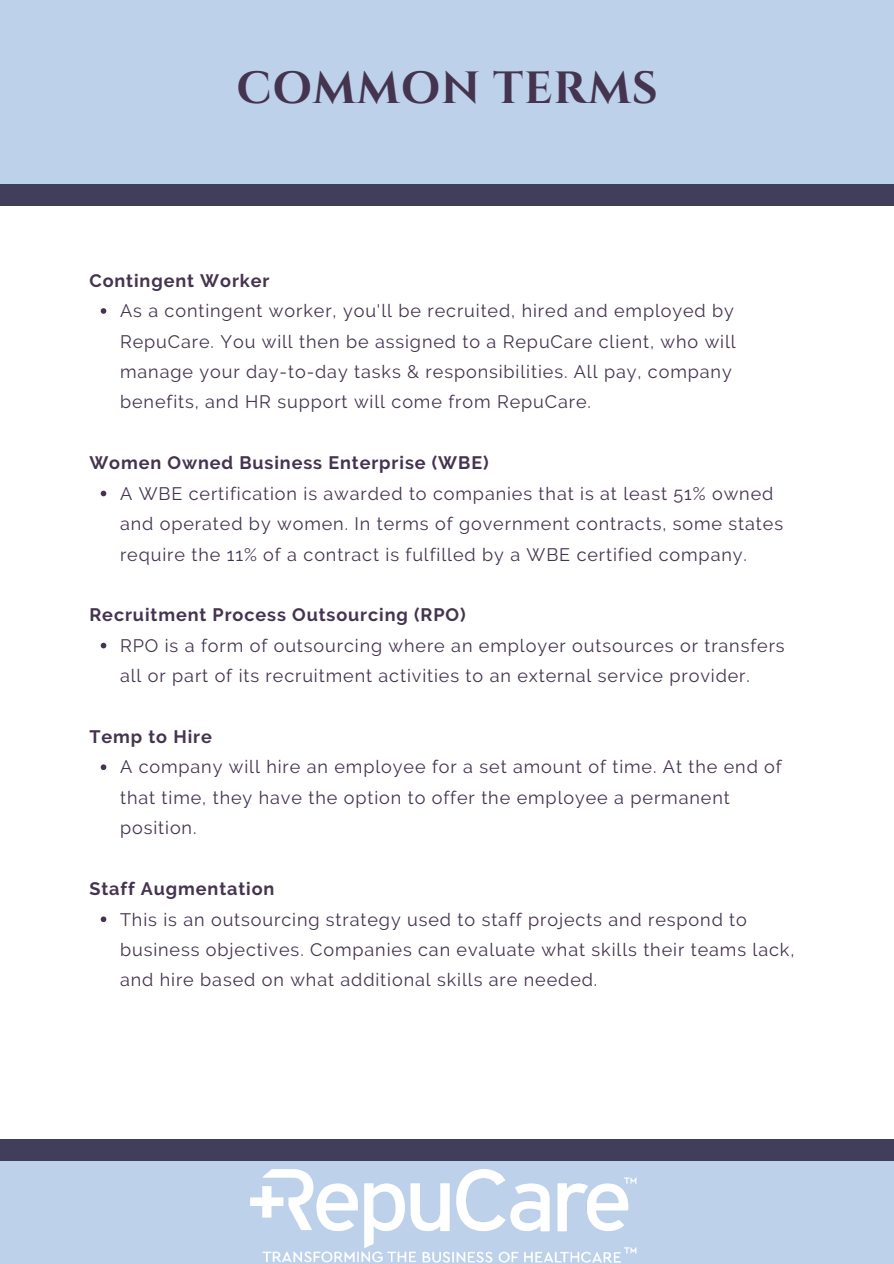
<style>
.page{position:relative;width:894px;height:1264px;background:#fff}
.page>*{position:absolute;margin:0;border:0;box-sizing:border-box;transform-origin:0 0}
.t1{font:700 45px "Cinzel";letter-spacing:.02em;color:#44344f}
.t2{font:18px/30.5px "Raleway";letter-spacing:.05em;color:#44344f}
.t3{font:700 18px "Raleway";letter-spacing:.05em;color:#44344f}
</style>
<div class="page">
<div style="left:0;top:0;width:893px;height:206px;background:#403e5a"></div>
<div style="left:0;top:0;width:893px;height:183px;background:#bdd1eb"></div>
<svg style="left:101px;top:308px;width:5px;height:6px"></svg>
<svg style="left:101px;top:490px;width:5px;height:6px"></svg>
<svg style="left:101px;top:642px;width:5px;height:6px"></svg>
<svg style="left:101px;top:764px;width:5px;height:6px"></svg>
<svg style="left:101px;top:916px;width:5px;height:6px"></svg>
<div style="left:0;top:1138px;width:893px;height:125px;background:#403e5a"></div>
<div style="left:0;top:1161px;width:893px;height:102px;background:#bdd1eb"></div>
<img style="left:250px;top:1169px;width:387px;height:94px">
<p class="t1" style="left:236px;top:59px;width:423px">COMMON TERMS</p>
<p class="t3" style="left:89px;top:270px;width:181px">Contingent Worker</p>
<p class="t2" style="left:120px;top:295px;width:617px">As a contingent worker, you'll be recruited, hired and employed by RepuCare. You will then be assigned to a RepuCare client, who will manage your day-to-day tasks &amp; responsibilities. All pay, company benefits, and HR support will come from RepuCare.</p>
<p class="t3" style="left:89px;top:452px;width:400px">Women Owned Business Enterprise (WBE)</p>
<p class="t2" style="left:120px;top:478px;width:664px">A WBE certification is awarded to companies that is at least 51% owned and operated by women. In terms of government contracts, some states require the 11% of a contract is fulfilled by a WBE certified company.</p>
<p class="t3" style="left:89px;top:604px;width:377px">Recruitment Process Outsourcing (RPO)</p>
<p class="t2" style="left:120px;top:630px;width:666px">RPO is a form of outsourcing where an employer outsources or transfers all or part of its recruitment activities to an external service provider.</p>
<p class="t3" style="left:89px;top:726px;width:124px">Temp to Hire</p>
<p class="t2" style="left:120px;top:751px;width:663px">A company will hire an employee for a set amount of time. At the end of that time, they have the option to offer the employee a permanent position.</p>
<p class="t3" style="left:89px;top:878px;width:186px">Staff Augmentation</p>
<p class="t2" style="left:120px;top:903px;width:675px">This is an outsourcing strategy used to staff projects and respond to business objectives. Companies can evaluate what skills their teams lack, and hire based on what additional skills are needed.</p>
</div>
